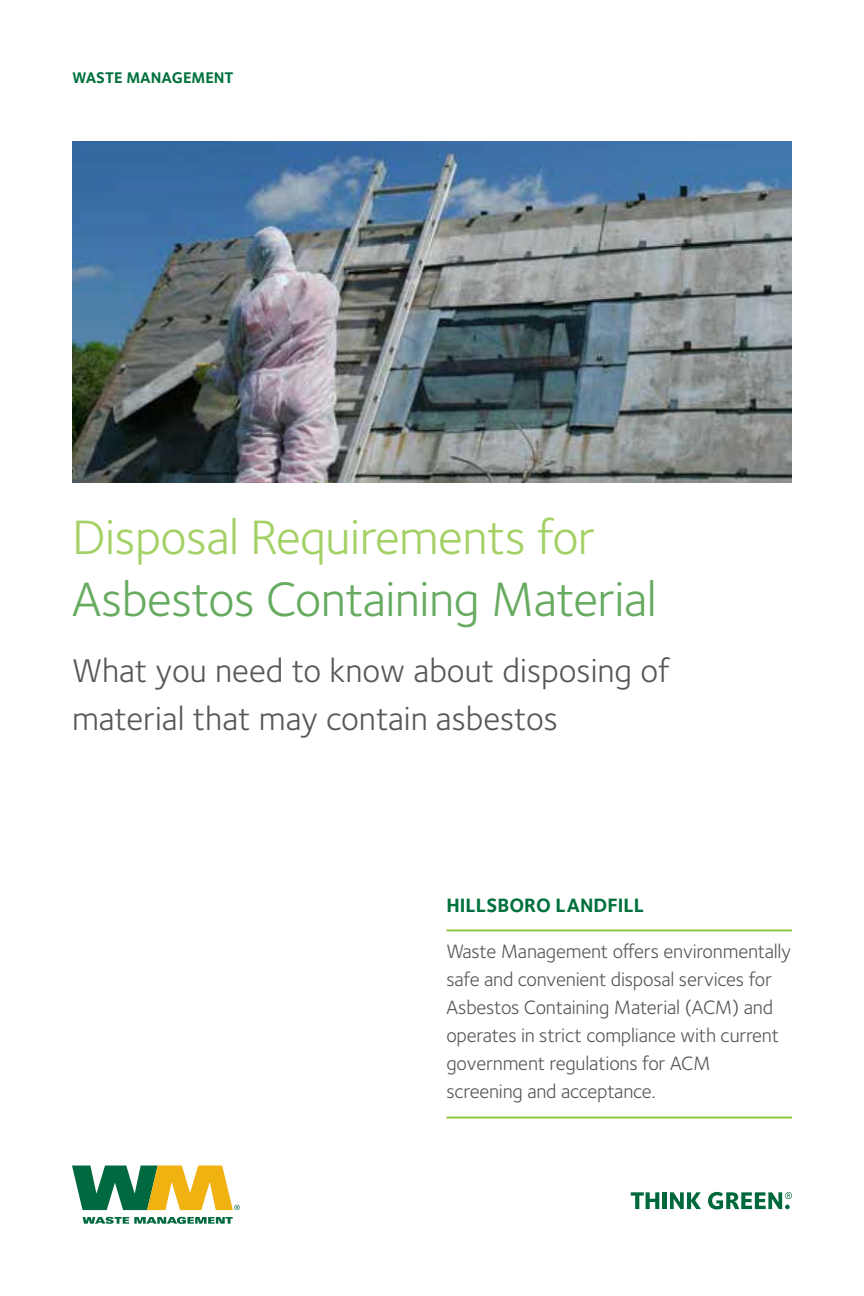
<style>
.page{position:relative;width:864px;height:1296px;background:#fff}
.page>*{position:absolute;margin:0;border:0;box-sizing:border-box;transform-origin:0 0}
.Body{font:50px/62px "Foundry Sterling";letter-spacing:-.01em;color:#67ab61}
.Body-2{font:34px/48px "Foundry Sterling";color:#57585a}
.Body-3{font:20px/28px "Foundry Sterling";letter-spacing:-.01em;color:#57585a}
.Subhead{font:700 20px "Foundry Sterling";color:#00713d}
.Subhead-2{font:700 16px "Foundry Sterling";color:#00713d}
.s1{color:#a4d165}
</style>
<div class="page">
<img style="left:72px;top:142px;width:720px;height:341px">
<hr style="left:446px;top:1117px;width:346px;height:2px;background:#8ec63f">
<hr style="left:446px;top:929px;width:346px;height:2px;background:#8ec63f">
<svg style="left:83px;top:1217px;width:150px;height:7px"></svg>
<svg style="left:72px;top:1166px;width:168px;height:44px"></svg>
<svg style="left:631px;top:1192px;width:28px;height:17px"></svg>
<hr style="left:663px;top:1192px;width:4px;height:17px;background:#00693c">
<svg style="left:670px;top:1192px;width:31px;height:17px"></svg>
<svg style="left:708px;top:1192px;width:84px;height:17px"></svg>
<p class="Subhead-2" style="left:72px;top:68px;width:163px">WASTE MANAGEMENT</p>
<p class="Body" style="left:72px;top:506px;width:586px"><span class="s1">Disposal Requirements for<br></span>Asbestos Containing Material</p>
<p class="Body-2" style="left:72px;top:647px;width:600px">What you need to know about disposing of material that may contain asbestos</p>
<p class="Subhead" style="left:446px;top:893px;width:199px">HILLSBORO LANDFILL</p>
<p class="Body-3" style="left:446px;top:938px;width:346px">Waste Management offers environmentally safe and convenient disposal services for Asbestos Containing Material (ACM) and operates in strict compliance with current government regulations for ACM screening and acceptance.</p>
</div>
